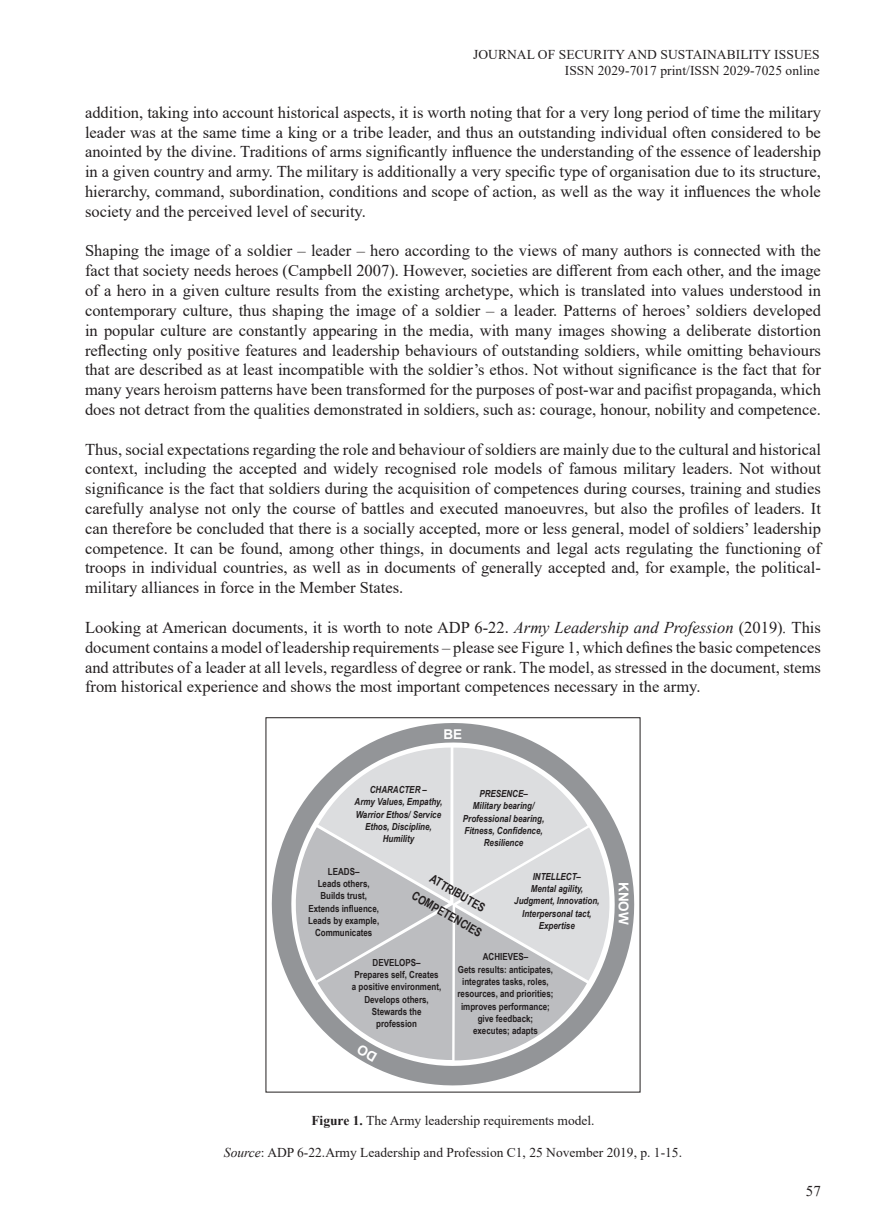
<style>
.page{position:relative;width:872px;height:1221px;background:#fff}
.page>*{position:absolute;margin:0;border:0;box-sizing:border-box;transform-origin:0 0}
.t1{font:16.5px/19.8px "Times New Roman";color:#231f20;text-align:justify}
.t2{font:15px "Times New Roman";color:#231f20}
.t3{font:13.5px/16.2px "Times New Roman";color:#231f20;text-align:right}
.t4{font:700 13.5px "Arial";color:#fff}
.t5{font:700 12px "Arial Narrow";color:#231f20}
.t6{font:700 9.75px/12.3px "Arial Narrow";color:#231f20;text-align:center}
.t7{font:italic 700 9.75px/12.3px "Arial Narrow";color:#231f20}
.s1{font-style:italic}
.s2{font-weight:700}
</style>
<div class="page">
<svg style="left:265px;top:717px;width:376px;height:376px"></svg>
<svg style="left:289px;top:746px;width:327px;height:315px"></svg>
<p class="t3" style="left:473px;top:46px;width:348px">JOURNAL OF SECURITY AND SUSTAINABILITY ISSUES<br>ISSN 2029-7017 print/ISSN 2029-7025 online</p>
<p class="t1" style="left:85px;top:102px;width:737px">addition, taking into account historical aspects, it is worth noting that for a very long period of time the military leader was at the same time a king or a tribe leader, and thus an outstanding individual often considered to be anointed by the divine. Traditions of arms significantly influence the understanding of the essence of leadership in a given country and army. The military is additionally a very specific type of organisation due to its structure, hierarchy, command, subordination, conditions and scope of action, as well as the way it influences the whole society and the perceived level of security.</p>
<p class="t1" style="left:85px;top:240px;width:737px">Shaping the image of a soldier – leader – hero according to the views of many authors is connected with the fact that society needs heroes (Campbell 2007). However, societies are different from each other, and the image of a hero in a given culture results from the existing archetype, which is translated into values understood in contemporary culture, thus shaping the image of a soldier – a leader. Patterns of heroes’ soldiers developed in popular culture are constantly appearing in the media, with many images showing a deliberate distortion reflecting only positive features and leadership behaviours of outstanding soldiers, while omitting behaviours that are described as at least incompatible with the soldier’s ethos. Not without significance is the fact that for many years heroism patterns have been transformed for the purposes of post-war and pacifist propaganda, which does not detract from the qualities demonstrated in soldiers, such as: courage, honour, nobility and competence.</p>
<p class="t1" style="left:85px;top:438px;width:737px">Thus, social expectations regarding the role and behaviour of soldiers are mainly due to the cultural and historical context, including the accepted and widely recognised role models of famous military leaders. Not without significance is the fact that soldiers during the acquisition of competences during courses, training and studies carefully analyse not only the course of battles and executed manoeuvres, but also the profiles of leaders. It can therefore be concluded that there is a socially accepted, more or less general, model of soldiers’ leadership competence. It can be found, among other things, in documents and legal acts regulating the functioning of troops in individual countries, as well as in documents of generally accepted and, for example, the political&shy;military alliances in force in the Member States.</p>
<p class="t1" style="left:85px;top:617px;width:737px">Looking at American documents, it is worth to note ADP 6-22. <span class="s1">Army Leadership and Profession</span> (2019)<span class="s1">.</span> This document contains a model of leadership requirements – please see Figure 1, which defines the basic competences and attributes of a leader at all levels, regardless of degree or rank. The model, as stressed in the document, stems from historical experience and shows the most important competences necessary in the army.</p>
<p class="t4" style="left:443px;top:724px;width:20px">BE</p>
<p class="t7" style="left:370px;top:783px;width:59px">CHARACTER –</p>
<p class="t7" style="left:354px;top:795px;width:89px;text-align:center">Army Values, Empathy,<br>Warrior Ethos/ Service<br>Ethos, Discipline,<br>Humility</p>
<p class="t7" style="left:479px;top:787px;width:50px">PRESENCE–</p>
<p class="t7" style="left:473px;top:799px;width:63px">Military bearing/</p>
<p class="t7" style="left:463px;top:811px;width:83px">Professional bearing,<br>Fitness, Confidence,</p>
<p class="t7" style="left:484px;top:836px;width:41px">Resilience</p>
<p class="t6" style="left:328px;top:864px;width:33px">LEADS–</p>
<p class="t6" style="left:308px;top:876px;width:73px">Leads others,<br>Builds trust,<br>Extends influence,<br>Leads by example,<br>Communicates</p>
<p class="t6" style="left:372px;top:955px;width:49px">DEVELOPS–</p>
<p class="t6" style="left:352px;top:968px;width:91px">Prepares self, Creates a positive environment,<br>Develops others,<br>Stewards the profession</p>
<p class="t7" style="left:531px;top:869px;width:54px">INTELLECT–<br>Mental agility,</p>
<p class="t7" style="left:514px;top:894px;width:87px;text-align:center">Judgment, Innovation,<br>Interpersonal tact,</p>
<p class="t7" style="left:539px;top:919px;width:37px">Expertise</p>
<p class="t5" style="left:435px;top:869px;width:63px;rotate:30deg">ATTRIBUTES</p>
<p class="t5" style="left:417px;top:886px;width:80px;rotate:30deg">COMPETENCIES</p>
<p class="t6" style="left:483px;top:950px;width:47px">ACHIEVES–</p>
<p class="t6" style="left:457px;top:962px;width:97px">Gets results: anticipates, integrates tasks, roles, resources, and priorities; improves performance; give feedback;<br>executes; adapts</p>
<p class="t4" style="left:633px;top:881px;width:44px;rotate:90deg">KNOW</p>
<p class="t3" style="left:311px;top:1111px;width:285px"><span class="s2">Figure 1.</span> The Army leadership requirements model.</p>
<p class="t3" style="left:224px;top:1143px;width:459px"><span class="s1">Source</span>: ADP 6-22.Army Leadership and Profession C1, 25 November 2019, p. 1-15.</p>
<p class="t2" style="left:806px;top:1180px;width:16px">57</p>
</div>
